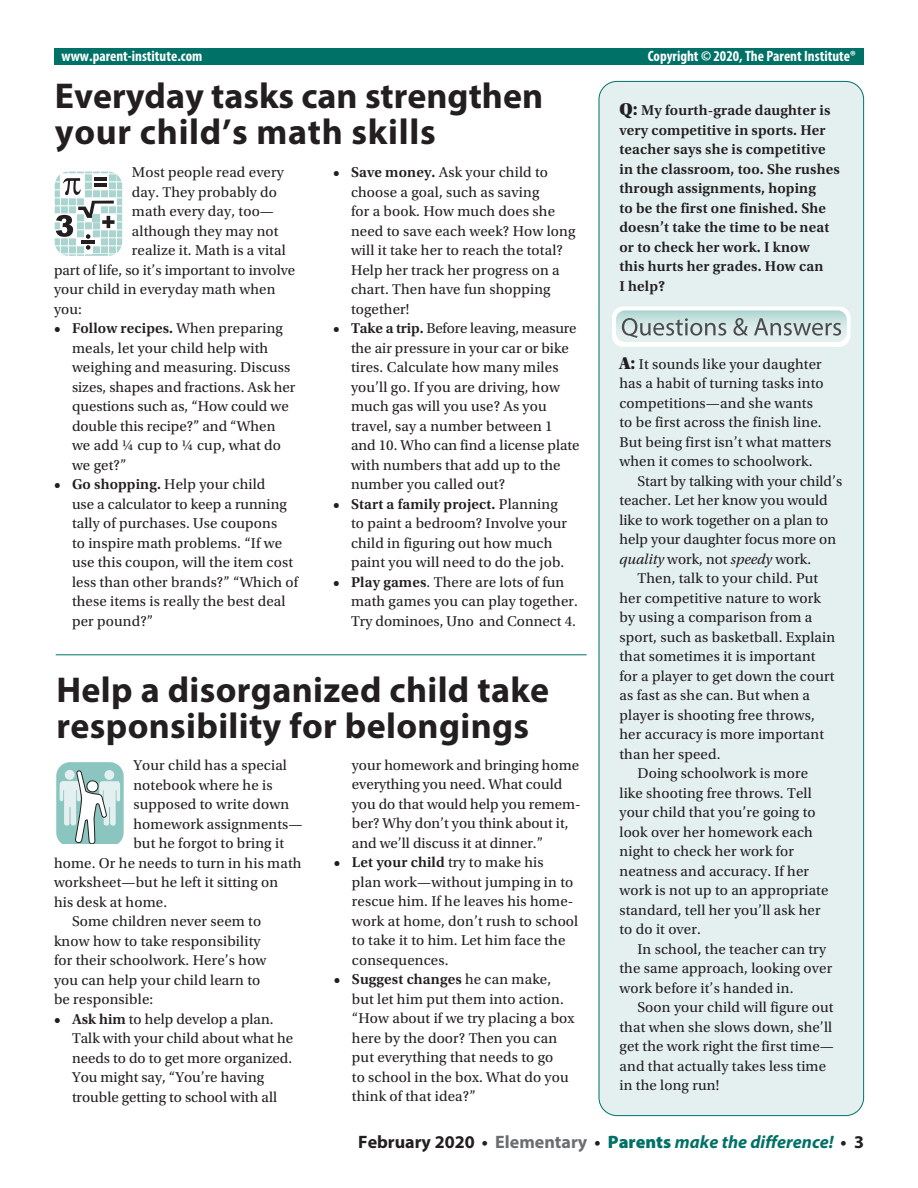
<style>
.page{position:relative;width:918px;height:1188px;background:#fff}
.page>*{position:absolute;margin:0;border:0;box-sizing:border-box;transform-origin:0 0}
._01_Medium_Headline{font:700 36px/36px "Myriad Pro";letter-spacing:.01em;color:#231f20}
._04_Body_text{font:700 36px/36px "Myriad Pro";color:#231f20}
.Footer3{font:italic 700 18px "Myriad Pro";color:#007167}
._04_Body_text-2{font:15px/19.5px "Utopia Std";letter-spacing:.01em;color:#231f20}
._04_Body_text-3{font:600 15px/19.5px "Utopia Std";letter-spacing:.01em;color:#231f20}
.Copyright_Header{font:700 condensed 15px "Myriad Pro";color:#fff}
.s1{font-weight:600}
.s2{font-family:"Utopia Std Black Headline";font-weight:400;font-size:18px}
.s3{font-family:"Utopia Std Black Headline";font-size:18px}
.s4{font-style:italic}
.s5{font-style:normal;color:#231f20}
.s6{font-style:normal;color:#6c6d70}
.s7{font-weight:900;font-style:normal}
</style>
<div class="page">
<div style="left:599px;top:81px;width:265px;height:1035px;background:#e4f0ef;border-radius:18px"></div>
<div style="left:54px;top:49px;width:810px;height:16px;background:#007167"></div>
<hr style="left:56px;top:654px;width:531px;height:1px;background:#007167">
<svg style="left:56px;top:762px;width:68px;height:82px"></svg>
<svg style="left:54px;top:171px;width:69px;height:85px"></svg>
<svg style="left:612px;top:307px;width:238px;height:40px"></svg>
<p class="Copyright_Header" style="left:62px;top:46px;width:142px">www.parent-institute.com</p>
<p class="Copyright_Header" style="left:648px;top:46px;width:210px">Copyright © 2020, The Parent Institute®</p>
<p class="_04_Body_text" style="left:55px;top:77px;width:490px">Everyday tasks can strengthen your child’s math skills</p>
<p class="_04_Body_text-2" style="left:132px;top:163px;width:153px">Most people read every</p>
<p class="_04_Body_text-2" style="left:132px;top:183px;width:147px">day. They probably do</p>
<p class="_04_Body_text-2" style="left:132px;top:202px;width:144px">math every day, too—</p>
<p class="_04_Body_text-2" style="left:132px;top:222px;width:148px">although they may not</p>
<p class="_04_Body_text-2" style="left:132px;top:241px;width:155px">realize it. Math is a vital</p>
<p class="_04_Body_text-2" style="left:54px;top:261px;width:243px">part of life, so it’s important to involve</p>
<p class="_04_Body_text-2" style="left:54px;top:280px;width:223px">your child in everyday math when</p>
<p class="_04_Body_text-2" style="left:54px;top:300px;width:29px">you:</p>
<p class="_04_Body_text-2" style="left:72px;top:319px;width:225px;text-indent:-18px"><span class="s1">• Follow recipes.</span> When preparing meals, let your child help with weighing and measuring. Discuss sizes, shapes and fractions. Ask her questions such as, “How could we double this recipe?” and “When we add ¼ cup to ¼ cup, what do we get?”</p>
<p class="_04_Body_text-2" style="left:72px;top:475px;width:228px;text-indent:-18px"><span class="s1">• Go shopping.</span> Help your child<br>use a calculator to keep a running tally of purchases. Use coupons<br>to inspire math problems. “If we use this coupon, will the item cost less than other brands?” “Which of these items is really the best deal per pound?”</p>
<p class="_04_Body_text-2" style="left:351px;top:163px;width:226px;text-indent:-18px"><span class="s1">• Save money.</span> Ask your child to choose a goal, such as saving<br>for a book. How much does she need to save each week? How long will it take her to reach the total?<br>Help her track her progress on a chart. Then have fun shopping together!</p>
<p class="_04_Body_text-2" style="left:351px;top:319px;width:230px;text-indent:-18px"><span class="s1">• Take a trip.</span> Before leaving, measure the air pressure in your car or bike tires. Calculate how many miles you’ll go. If you are driving, how much gas will you use? As you travel, say a number between 1 and 10. Who can find a license plate with numbers that add up to the number you called out?</p>
<p class="_04_Body_text-2" style="left:351px;top:495px;width:218px;text-indent:-18px"><span class="s1">• Start a family project.</span> Planning to paint a bedroom? Involve your child in figuring out how much paint you will need to do the job.</p>
<p class="_04_Body_text-2" style="left:351px;top:573px;width:228px;text-indent:-18px"><span class="s1">• Play games</span>. There are lots of fun math games you can play together.<br>Try dominoes, Uno and Connect 4.</p>
<h3 class="_01_Medium_Headline" style="left:56px;top:670px;width:494px">Help a disorganized child take responsibility for belongings</h3>
<p class="_04_Body_text-2" style="left:133px;top:756px;width:155px">Your child has a special</p>
<p class="_04_Body_text-2" style="left:133px;top:775px;width:141px">notebook where he is</p>
<p class="_04_Body_text-2" style="left:133px;top:795px;width:157px">supposed to write down</p>
<p class="_04_Body_text-2" style="left:133px;top:814px;width:171px">homework assignments—</p>
<p class="_04_Body_text-2" style="left:133px;top:834px;width:152px">but he forgot to bring it</p>
<p class="_04_Body_text-2" style="left:54px;top:853px;width:249px">home. Or he needs to turn in his math</p>
<p class="_04_Body_text-2" style="left:54px;top:873px;width:226px">worksheet—but he left it sitting on</p>
<p class="_04_Body_text-2" style="left:54px;top:892px;width:115px">his desk at home.</p>
<p class="_04_Body_text-2" style="left:54px;top:912px;width:214px;text-indent:18px">Some children never seem to know how to take responsibility for their schoolwork. Here’s how you can help your child learn to be responsible:</p>
<p class="_04_Body_text-2" style="left:72px;top:1009px;width:223px;text-indent:-18px"><span class="s1">• Ask him</span> to help develop a plan.<br>Talk with your child about what he needs to do to get more organized.<br>You might say, “You’re having trouble getting to school with all</p>
<p class="_04_Body_text-2" style="left:352px;top:755px;width:230px">your homework and bringing home everything you need. What could you do that would help you remem&shy;ber? Why don’t you think about it, and we’ll discuss it at dinner.”</p>
<p class="_04_Body_text-2" style="left:352px;top:853px;width:228px;text-indent:-18px"><span class="s1">• Let your child</span> try to make his<br>plan work—without jumping in to rescue him. If he leaves his home&shy;work at home, don’t rush to school to take it to him. Let him face the consequences.</p>
<p class="_04_Body_text-2" style="left:352px;top:970px;width:224px;text-indent:-18px"><span class="s1">• Suggest changes</span> he can make, but let him put them into action. “How about if we try placing a box here by the door? Then you can put everything that needs to go<br>to school in the box. What do you think of that idea?”</p>
<p class="_04_Body_text-3" style="left:620px;top:101px;width:222px"><span class="s2">Q:</span> My fourth-grade daughter is very competitive in sports. Her teacher says she is competitive in the classroom, too. She rushes through assignments, hoping<br>to be the first one finished. She doesn’t take the time to be neat or to check her work. I know<br>this hurts her grades. How can<br>I help?</p>
<p class="_04_Body_text-2" style="left:620px;top:355px;width:213px"><span class="s3">A:</span> It sounds like your daughter has a habit of turning tasks into competitions—and she wants<br>to be first across the finish line.<br>But being first isn’t what matters when it comes to schoolwork.</p>
<p class="_04_Body_text-2" style="left:620px;top:472px;width:224px;text-indent:18px">Start by talking with your child’s teacher. Let her know you would like to work together on a plan to help your daughter focus more on <span class="s4">quality</span> work, not <span class="s4">speedy</span> work.</p>
<p class="_04_Body_text-2" style="left:620px;top:569px;width:217px;text-indent:18px">Then, talk to your child. Put her competitive nature to work by using a comparison from a sport, such as basketball. Explain that sometimes it is important for a player to get down the court as fast as she can. But when a player is shooting free throws, her accuracy is more important than her speed.</p>
<p class="_04_Body_text-2" style="left:620px;top:764px;width:210px;text-indent:18px">Doing schoolwork is more like shooting free throws. Tell your child that you’re going to look over her homework each night to check her work for neatness and accuracy. If her work is not up to an appropriate standard, tell her you’ll ask her to do it over.</p>
<p class="_04_Body_text-2" style="left:620px;top:940px;width:214px;text-indent:18px">In school, the teacher can try the same approach, looking over work before it’s handed in.</p>
<p class="_04_Body_text-2" style="left:620px;top:998px;width:216px;text-indent:18px">Soon your child will figure out that when she slows down, she’ll get the work right the first time— and that actually takes less time in the long run!</p>
<p class="Footer3" style="left:358px;top:1130px;width:507px"><span class="s5">February 2020 •</span> <span class="s6">Elementary</span> <span class="s5">•</span> <span class="s7">Parents</span> make the difference! <span class="s5">• 3</span></p>
</div>
